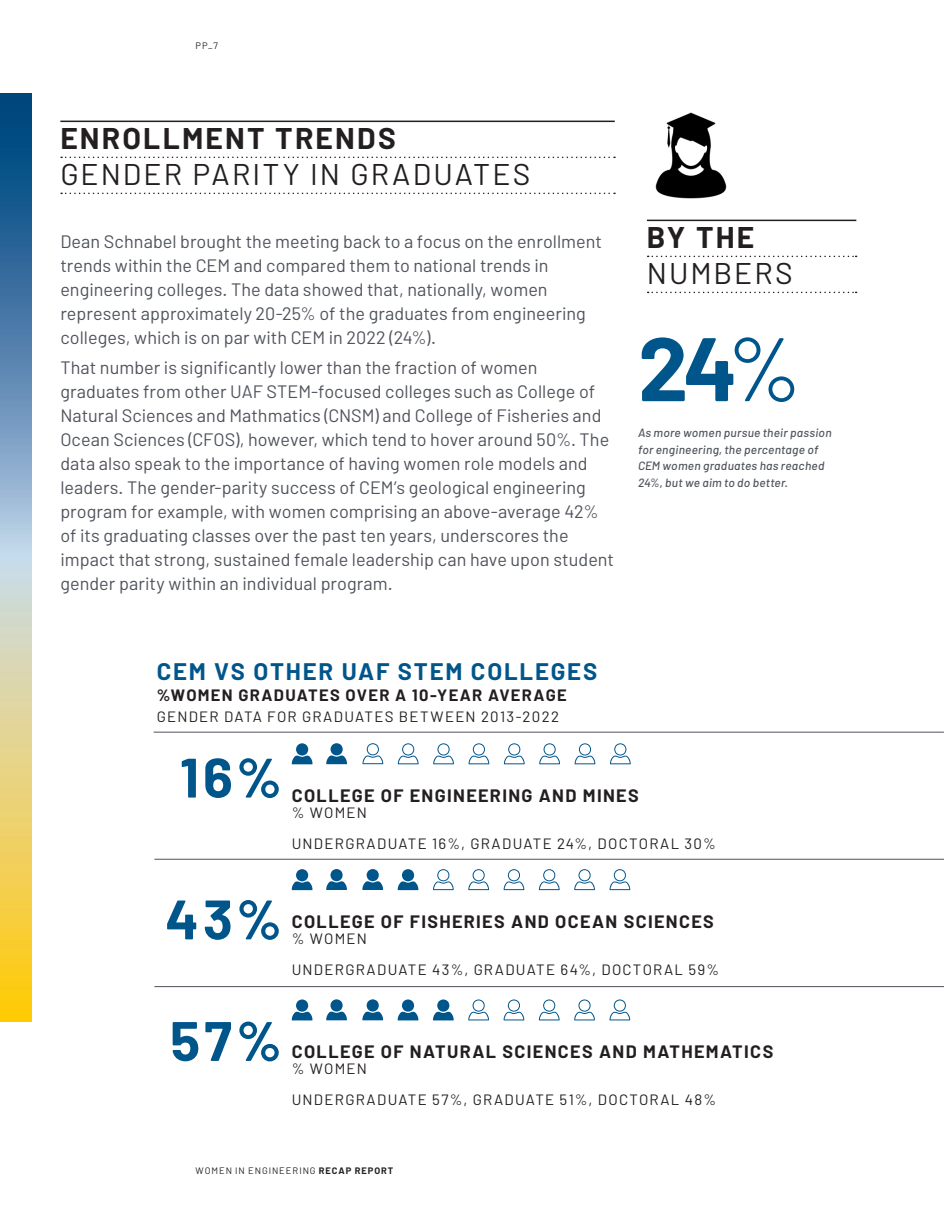
<style>
.page{position:relative;width:944px;height:1214px;background:#fff}
.page>*{position:absolute;margin:0;border:0;box-sizing:border-box;transform-origin:0 0}
.T3{font:700 90px "Barlow";color:#00558b}
.CC{font:700 55.5px "Barlow";color:#00558b}
.H1___No_Indent__Left{font:30px "Barlow";letter-spacing:.07em;color:#231f20}
.H1___No_Indent__Left-2{font:700 30px "Barlow";letter-spacing:.07em;color:#231f20}
.C{font:700 24px "Barlow";letter-spacing:.075em;color:#00558b}
.C___3pt_Space_After{font:18px/24px "Barlow";color:#4f535c}
.CC-2{font:700 18px "Barlow";letter-spacing:.075em;color:#231f20}
.C-2{font:700 16.5px "Barlow";letter-spacing:.08em;color:#231f20}
.CC-3{font:15px "Barlow";letter-spacing:.085em;color:#231f20}
.C-3{font:15px "Barlow";letter-spacing:.085em;color:#231f20}
.C___3pt_Space_After-2{font:italic 500 12px/16.5px "Barlow";letter-spacing:.02em;color:#4f535c}
.t1{font:9.3px "Barlow";letter-spacing:.105em;color:#231f20}
.s1{font-weight:400}
.s2{font-weight:700}
</style>
<div class="page">
<img style="left:0;top:94px;width:31px;height:927px">
<hr style="left:60px;top:121px;width:554px;height:1px;background:#231f20">
<svg style="left:61px;top:157px;width:554px;height:1px"></svg>
<svg style="left:61px;top:193px;width:554px;height:1px"></svg>
<svg style="left:292px;top:743px;width:20px;height:21px"></svg>
<svg style="left:362px;top:743px;width:21px;height:21px"></svg>
<svg style="left:398px;top:743px;width:20px;height:21px"></svg>
<svg style="left:433px;top:743px;width:21px;height:21px"></svg>
<svg style="left:468px;top:743px;width:21px;height:21px"></svg>
<svg style="left:504px;top:743px;width:20px;height:21px"></svg>
<svg style="left:539px;top:743px;width:21px;height:21px"></svg>
<svg style="left:574px;top:743px;width:21px;height:21px"></svg>
<svg style="left:610px;top:743px;width:20px;height:21px"></svg>
<svg style="left:326px;top:743px;width:21px;height:21px"></svg>
<svg style="left:292px;top:869px;width:20px;height:21px"></svg>
<svg style="left:362px;top:869px;width:21px;height:21px"></svg>
<svg style="left:397px;top:869px;width:21px;height:21px"></svg>
<svg style="left:433px;top:869px;width:20px;height:21px"></svg>
<svg style="left:468px;top:869px;width:21px;height:21px"></svg>
<svg style="left:503px;top:869px;width:21px;height:21px"></svg>
<svg style="left:539px;top:869px;width:20px;height:21px"></svg>
<svg style="left:574px;top:869px;width:21px;height:21px"></svg>
<svg style="left:609px;top:869px;width:21px;height:21px"></svg>
<svg style="left:326px;top:869px;width:21px;height:21px"></svg>
<hr style="left:154px;top:986px;width:790px;height:1px;background:#4f535c">
<svg style="left:292px;top:999px;width:20px;height:21px"></svg>
<svg style="left:362px;top:999px;width:21px;height:21px"></svg>
<svg style="left:397px;top:999px;width:21px;height:21px"></svg>
<svg style="left:433px;top:999px;width:20px;height:21px"></svg>
<svg style="left:468px;top:999px;width:21px;height:21px"></svg>
<svg style="left:503px;top:999px;width:21px;height:21px"></svg>
<svg style="left:539px;top:999px;width:20px;height:21px"></svg>
<svg style="left:574px;top:999px;width:21px;height:21px"></svg>
<svg style="left:609px;top:999px;width:21px;height:21px"></svg>
<svg style="left:326px;top:999px;width:21px;height:21px"></svg>
<hr style="left:154px;top:859px;width:790px;height:1px;background:#4f535c">
<hr style="left:154px;top:731px;width:789px;height:1px;background:#4f535c">
<hr style="left:647px;top:220px;width:209px;height:1px;background:#231f20">
<svg style="left:647px;top:256px;width:209px;height:1px"></svg>
<svg style="left:647px;top:292px;width:209px;height:1px"></svg>
<img style="left:655px;top:112px;width:72px;height:87px">
<p class="t1" style="left:195px;top:40px;width:24px">PP_7</p>
<p class="H1___No_Indent__Left-2" style="left:60px;top:120px;width:337px">ENROLLMENT TRENDS</p>
<p class="H1___No_Indent__Left" style="left:60px;top:156px;width:471px">GENDER PARITY IN GRADUATES</p>
<p class="C___3pt_Space_After" style="left:60px;top:229px;width:543px">Dean Schnabel brought the meeting back to a focus on the enrollment trends within the CEM and compared them to national trends in engineering colleges. The data showed that, nationally, women represent approximately 20-25% of the graduates from engineering colleges, which is on par with CEM in 2022 (24%).</p>
<p class="C___3pt_Space_After" style="left:60px;top:355px;width:555px">That number is significantly lower than the fraction of women graduates from other UAF STEM-focused colleges such as College of Natural Sciences and Mathmatics (CNSM) and College of Fisheries and Ocean Sciences (CFOS), however, which tend to hover around 50%. The data also speak to the importance of having women role models and leaders. The gender-parity success of CEM’s geological engineering program for example, with women comprising an above-average 42% of its graduating classes over the past ten years, underscores the impact that strong, sustained female leadership can have upon student gender parity within an individual program.</p>
<p class="H1___No_Indent__Left-2" style="left:647px;top:219px;width:109px">BY THE</p>
<p class="H1___No_Indent__Left" style="left:647px;top:255px;width:147px">NUMBERS</p>
<p class="T3" style="left:638px;top:313px;width:166px">24<span class="s1">%</span></p>
<p class="C___3pt_Space_After-2" style="left:638px;top:424px;width:195px">As more women pursue their passion for engineering, the percentage of<br>CEM women graduates has reached<br>24%, but we aim to do better.</p>
<p class="C" style="left:157px;top:656px;width:442px">CEM VS OTHER UAF STEM COLLEGES</p>
<p class="C-2" style="left:157px;top:685px;width:411px">%WOMEN GRADUATES OVER A 10-YEAR AVERAGE</p>
<p class="C-3" style="left:157px;top:707px;width:404px">GENDER DATA FOR GRADUATES BETWEEN 2013-2022</p>
<p class="CC" style="left:180px;top:743px;width:103px">16%</p>
<p class="CC-2" style="left:292px;top:784px;width:348px">COLLEGE OF ENGINEERING AND MINES</p>
<p class="CC-3" style="left:292px;top:803px;width:77px">% WOMEN</p>
<p class="CC-3" style="left:292px;top:834px;width:425px">UNDERGRADUATE 16%, GRADUATE 24%, DOCTORAL 30%</p>
<p class="CC" style="left:165px;top:885px;width:118px">43%</p>
<p class="CC-2" style="left:292px;top:910px;width:423px">COLLEGE OF FISHERIES AND OCEAN SCIENCES</p>
<p class="CC-3" style="left:292px;top:929px;width:77px">% WOMEN</p>
<p class="CC-3" style="left:292px;top:960px;width:429px">UNDERGRADUATE 43%, GRADUATE 64%, DOCTORAL 59%</p>
<p class="CC" style="left:170px;top:1006px;width:113px">57%</p>
<p class="CC-2" style="left:292px;top:1040px;width:483px">COLLEGE OF NATURAL SCIENCES AND MATHEMATICS</p>
<p class="CC-3" style="left:292px;top:1059px;width:77px">% WOMEN</p>
<p class="CC-3" style="left:292px;top:1090px;width:426px">UNDERGRADUATE 57%, GRADUATE 51%, DOCTORAL 48%</p>
<p class="t1" style="left:195px;top:1165px;width:199px">WOMEN IN ENGINEERING <span class="s2">RECAP REPORT</span></p>
</div>
